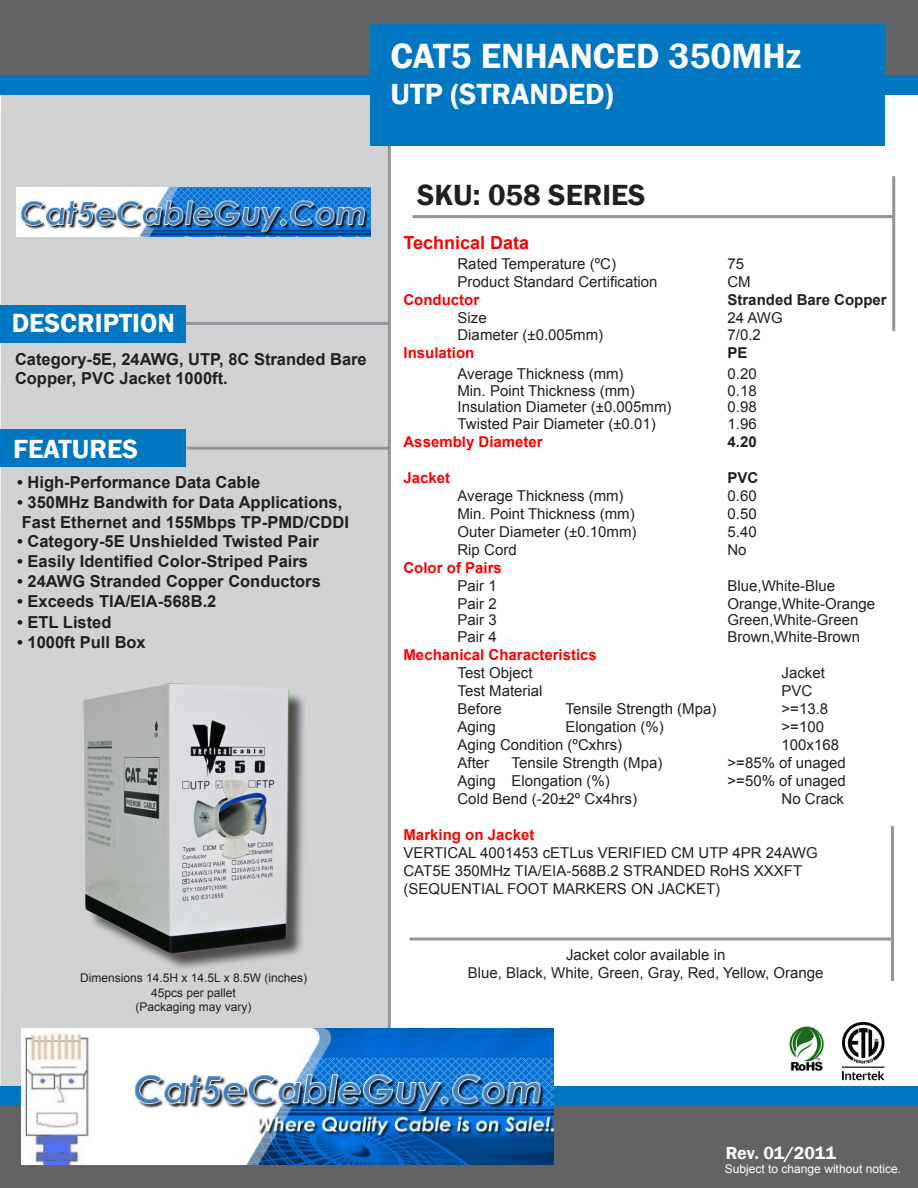
<style>
.page{position:relative;width:918px;height:1188px;background:#fff}
.page>*{position:absolute;margin:0;border:0;box-sizing:border-box;transform-origin:0 0}
.t1{font:600 36px "Franklin Gothic";color:#fcfcfc}
.t2{font:600 30px "Franklin Gothic";color:#231f20}
.t3{font:600 30px "Franklin Gothic";color:#fcfcfc}
.t4{font:600 27px "Franklin Gothic";color:#fff}
.t5{font:700 18px "Arial";color:#fc0000}
.t6{font:600 18px "Franklin Gothic";letter-spacing:-.01em;color:#fffefd}
.t7{font:700 16.5px/19.8px "Arial";color:#231f20}
.Pa0{font:15px "Arial";color:#231f20}
.t8{font:700 15px "Arial";color:#fb0000}
.Default{font:15px "Arial";color:#231f20}
.t9{font:700 15px "Arial";color:#231f20}
.t10{font:700 15px "Arial";color:#fc0000}
.t11{font:12px "Arial";color:#231f20}
.t12{font:12px "Arial";color:#fffcff}
</style>
<div class="page">
<div style="left:0;top:94px;width:388px;height:1094px;background:#d1d2d4"></div>
<hr style="left:388px;top:144px;width:3px;height:1037px;background:#939598">
<div style="left:0;top:0;width:918px;height:75px;background:#636366"></div>
<div style="left:0;top:75px;width:918px;height:19px;background:#0077c0"></div>
<div style="left:0;top:429px;width:185px;height:37px;background:#0077c0"></div>
<div style="left:0;top:305px;width:185px;height:37px;background:#0077c0"></div>
<div style="left:370px;top:24px;width:514px;height:122px;background:#0077c0"></div>
<hr style="left:412px;top:215px;width:483px;height:3px;background:#939598">
<hr style="left:892px;top:176px;width:3px;height:155px;background:#939598">
<div style="left:1px;top:1098px;width:917px;height:90px;background:#636366"></div>
<div style="left:0;top:1086px;width:918px;height:20px;background:#0077c0"></div>
<hr style="left:186px;top:322px;width:202px;height:3px;background:#939598">
<hr style="left:187px;top:447px;width:203px;height:3px;background:#939598">
<hr style="left:410px;top:938px;width:482px;height:2px;background:#939598">
<hr style="left:891px;top:826px;width:3px;height:155px;background:#939598">
<img style="left:843px;top:1022px;width:42px;height:58px">
<div style="left:84px;top:685px;width:222px;height:284px;background:#231f20;opacity:.75"></div>
<img style="left:76px;top:676px;width:218px;height:280px">
<img style="left:789px;top:1026px;width:35px;height:45px">
<img style="left:16px;top:187px;width:355px;height:50px">
<img style="left:22px;top:1028px;width:531px;height:137px">
<p class="t1" style="left:391px;top:34px;width:412px">CAT5 ENHANCED 350MHz</p>
<p class="t3" style="left:391px;top:76px;width:224px">UTP (STRANDED)</p>
<h3 class="t4" style="left:12px;top:307px;width:165px">DESCRIPTION</h3>
<p class="t7" style="left:15px;top:349px;width:353px">Category-5E, 24AWG, UTP, 8C Stranded Bare<br>Copper, PVC Jacket 1000ft.</p>
<h3 class="t4" style="left:13px;top:432px;width:126px">FEATURES</h3>
<p class="t7" style="left:17px;top:473px;width:245px">• High-Performance Data Cable</p>
<p class="t7" style="left:17px;top:493px;width:327px">• 350MHz Bandwith for Data Applications,</p>
<p class="t7" style="left:22px;top:512px;width:329px">Fast Ethernet and 155Mbps TP-PMD/CDDI</p>
<p class="t7" style="left:17px;top:532px;width:303px">• Category-5E Unshielded Twisted Pair</p>
<p class="t7" style="left:17px;top:552px;width:292px">• Easily Identified Color-Striped Pairs</p>
<p class="t7" style="left:17px;top:572px;width:305px">• 24AWG Stranded Copper Conductors</p>
<p class="t7" style="left:17px;top:592px;width:201px">• Exceeds TIA/EIA-568B.2</p>
<p class="t7" style="left:17px;top:613px;width:96px">• ETL Listed</p>
<p class="t7" style="left:17px;top:633px;width:130px">• 1000ft Pull Box</p>
<p class="t2" style="left:417px;top:176px;width:230px">SKU: 058 SERIES</p>
<p class="t5" style="left:404px;top:231px;width:127px">Technical Data</p>
<p class="Pa0" style="left:458px;top:254px;width:160px">Rated Temperature (ºC)</p>
<p class="Pa0" style="left:728px;top:254px;width:18px">75</p>
<p class="Pa0" style="left:458px;top:272px;width:202px">Product Standard Certification</p>
<p class="Pa0" style="left:728px;top:272px;width:25px">CM</p>
<p class="t8" style="left:404px;top:290px;width:77px">Conductor</p>
<p class="t9" style="left:727px;top:290px;width:161px">Stranded Bare Copper</p>
<p class="Pa0" style="left:458px;top:308px;width:31px">Size</p>
<p class="Pa0" style="left:728px;top:308px;width:57px">24 AWG</p>
<p class="Pa0" style="left:458px;top:324px;width:147px">Diameter (±0.005mm)</p>
<p class="Pa0" style="left:728px;top:324px;width:35px">7/0.2</p>
<p class="t8" style="left:404px;top:342px;width:72px">Insulation</p>
<p class="t9" style="left:728px;top:342px;width:22px">PE</p>
<p class="Pa0" style="left:458px;top:364px;width:168px">Average Thickness (mm)</p>
<p class="Pa0" style="left:728px;top:364px;width:31px">0.20</p>
<p class="Pa0" style="left:458px;top:381px;width:179px">Min. Point Thickness (mm)</p>
<p class="Pa0" style="left:728px;top:381px;width:31px">0.18</p>
<p class="Pa0" style="left:458px;top:397px;width:216px">Insulation Diameter (±0.005mm)</p>
<p class="Pa0" style="left:727px;top:397px;width:31px">0.98</p>
<p class="Pa0" style="left:458px;top:414px;width:200px">Twisted Pair Diameter (±0.01)</p>
<p class="Pa0" style="left:728px;top:414px;width:31px">1.96</p>
<p class="t8" style="left:404px;top:432px;width:141px">Assembly Diameter</p>
<p class="t9" style="left:728px;top:432px;width:31px">4.20</p>
<p class="t8" style="left:404px;top:468px;width:48px">Jacket</p>
<p class="t9" style="left:728px;top:468px;width:32px">PVC</p>
<p class="Pa0" style="left:458px;top:486px;width:168px">Average Thickness (mm)</p>
<p class="Pa0" style="left:727px;top:486px;width:31px">0.60</p>
<p class="Default" style="left:458px;top:504px;width:179px">Min. Point Thickness (mm)</p>
<p class="Default" style="left:728px;top:504px;width:31px">0.50</p>
<p class="Default" style="left:458px;top:522px;width:181px">Outer Diameter (±0.10mm)</p>
<p class="Default" style="left:728px;top:522px;width:31px">5.40</p>
<p class="Default" style="left:458px;top:540px;width:61px">Rip Cord</p>
<p class="Default" style="left:728px;top:540px;width:21px">No</p>
<p class="t8" style="left:404px;top:558px;width:100px">Color of Pairs</p>
<p class="Pa0" style="left:458px;top:576px;width:41px">Pair 1</p>
<p class="Pa0" style="left:728px;top:576px;width:109px">Blue,White-Blue</p>
<p class="Pa0" style="left:458px;top:594px;width:41px">Pair 2</p>
<p class="Pa0" style="left:728px;top:594px;width:149px">Orange,White-Orange</p>
<p class="Pa0" style="left:458px;top:610px;width:41px">Pair 3</p>
<p class="Pa0" style="left:728px;top:610px;width:132px">Green,White-Green</p>
<p class="Pa0" style="left:458px;top:627px;width:41px">Pair 4</p>
<p class="Pa0" style="left:728px;top:627px;width:134px">Brown,White-Brown</p>
<p class="t8" style="left:404px;top:645px;width:195px">Mechanical Characteristics</p>
<p class="Pa0" style="left:458px;top:663px;width:77px">Test Object</p>
<p class="Pa0" style="left:782px;top:663px;width:45px">Jacket</p>
<p class="Pa0" style="left:458px;top:681px;width:87px">Test Material</p>
<p class="Pa0" style="left:782px;top:681px;width:32px">PVC</p>
<p class="Pa0" style="left:458px;top:699px;width:46px">Before</p>
<p class="Pa0" style="left:566px;top:699px;width:152px">Tensile Strength (Mpa)</p>
<p class="Pa0" style="left:782px;top:699px;width:48px">&gt;=13.8</p>
<p class="Pa0" style="left:458px;top:717px;width:40px">Aging</p>
<p class="Pa0" style="left:566px;top:717px;width:100px">Elongation (%)</p>
<p class="Pa0" style="left:781px;top:717px;width:44px">&gt;=100</p>
<p class="Pa0" style="left:458px;top:735px;width:166px">Aging Condition (ºCxhrs)</p>
<p class="Pa0" style="left:781px;top:735px;width:59px">100x168</p>
<p class="Pa0" style="left:458px;top:753px;width:33px">After</p>
<p class="Pa0" style="left:512px;top:753px;width:152px">Tensile Strength (Mpa)</p>
<p class="Pa0" style="left:728px;top:753px;width:120px">&gt;=85% of unaged</p>
<p class="Pa0" style="left:458px;top:771px;width:154px">Aging Elongation (%)</p>
<p class="Pa0" style="left:727px;top:771px;width:120px">&gt;=50% of unaged</p>
<p class="Pa0" style="left:458px;top:789px;width:181px">Cold Bend (-20±2º Cx4hrs)</p>
<p class="Pa0" style="left:782px;top:789px;width:64px">No Crack</p>
<p class="t10" style="left:404px;top:825px;width:132px">Marking on Jacket</p>
<p class="Pa0" style="left:404px;top:843px;width:416px">VERTICAL 4001453 cETLus VERIFIED CM UTP 4PR 24AWG</p>
<p class="Pa0" style="left:404px;top:861px;width:400px">CAT5E 350MHz TIA/EIA-568B.2 STRANDED RoHS XXXFT</p>
<p class="Pa0" style="left:404px;top:879px;width:318px">(SEQUENTIAL FOOT MARKERS ON JACKET)</p>
<p class="Pa0" style="left:566px;top:945px;width:161px">Jacket color available in</p>
<p class="t11" style="left:80px;top:970px;width:228px">Dimensions 14.5H x 14.5L x 8.5W (inches)</p>
<p class="Pa0" style="left:468px;top:963px;width:357px">Blue, Black, White, Green, Gray, Red, Yellow, Orange</p>
<p class="t11" style="left:151px;top:985px;width:86px">45pcs per pallet</p>
<p class="t11" style="left:136px;top:999px;width:118px">(Packaging may vary)</p>
<p class="t6" style="left:726px;top:1142px;width:112px">Rev. 01/2011</p>
<p class="t12" style="left:725px;top:1161px;width:178px">Subject to change without notice.</p>
</div>
